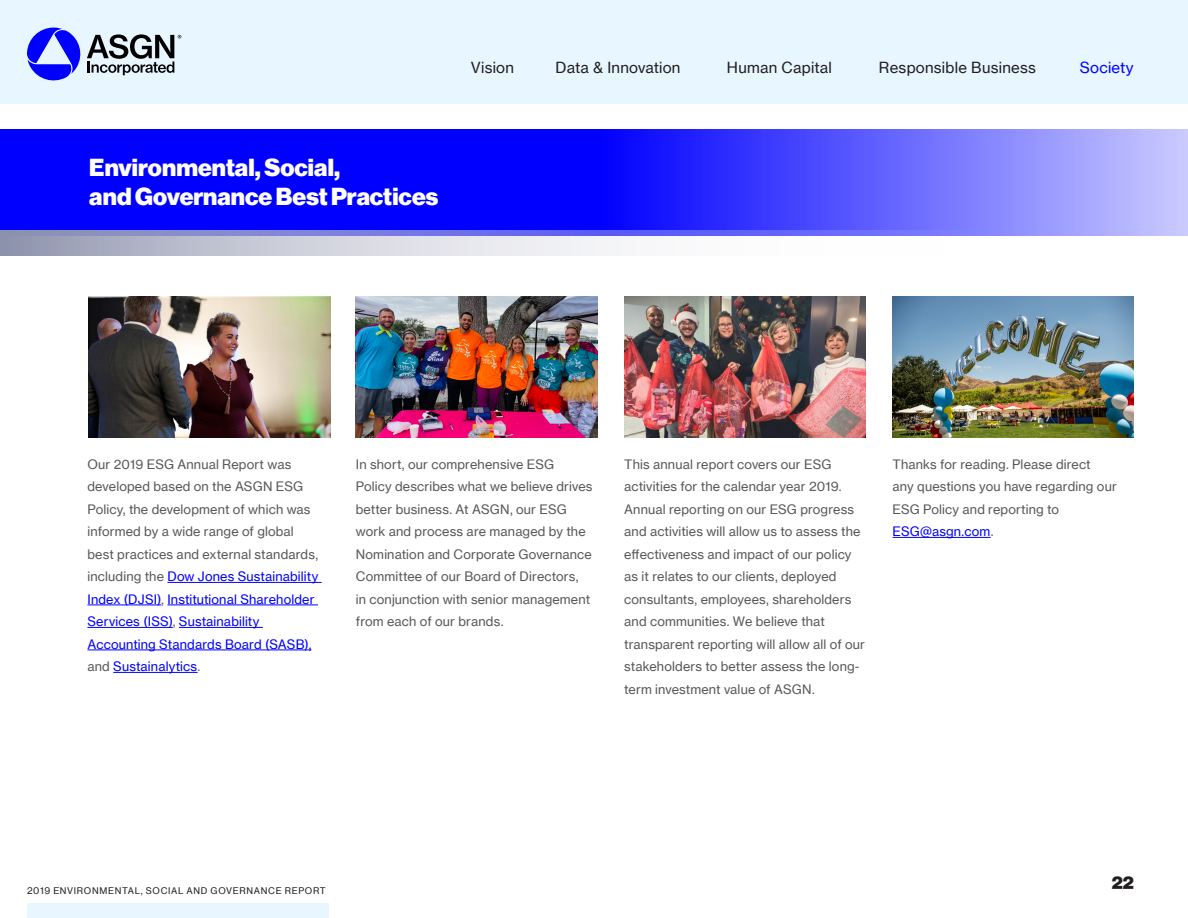
<style>
.page{position:relative;width:1188px;height:918px;background:#fff}
.page>*{position:absolute;margin:0;border:0;box-sizing:border-box;transform-origin:0 0}
.t1{font:24px/28.8px "N Haas Grotesk DS Pro 95 Blk";color:#fff}
.t2{font:18px "N Haas Grotesk DS Pro 95 Blk";color:#231f20}
.t3{font:15px "N Haas Grotesk TX Pro 55 Rg";letter-spacing:.015em;color:#231f20}
.t4{font:15px "N Haas Grotesk TX Pro 55 Rg";letter-spacing:.02em;color:#00f}
.t5{font:12.75px/22.5px "N Haas Grotesk TX Pro 55 Rg";letter-spacing:.01em;color:#57585a}
.t6{font:9px "N Haas Grotesk TX Pro 55 Rg";letter-spacing:.075em;color:#231f20}
.s1{color:#00f}
</style>
<div class="page">
<div style="left:0;top:0;width:1188px;height:104px;background:#e8f7ff"></div>
<svg style="left:27px;top:28px;width:154px;height:53px"></svg>
<div style="left:27px;top:904px;width:302px;height:14px;background:#e8f7ff"></div>
<img style="left:356px;top:297px;width:241px;height:140px">
<img style="left:89px;top:297px;width:241px;height:140px">
<svg style="left:0;top:129px;width:1188px;height:107px;background:#33f"></svg>
<hr style="left:167px;top:582px;width:155px;height:1px;background:#00f">
<hr style="left:87px;top:605px;width:74px;height:1px;background:#00f">
<hr style="left:167px;top:605px;width:151px;height:1px;background:#00f">
<hr style="left:87px;top:627px;width:86px;height:1px;background:#00f">
<hr style="left:179px;top:627px;width:84px;height:1px;background:#00f">
<hr style="left:87px;top:650px;width:224px;height:1px;background:#00f">
<hr style="left:113px;top:672px;width:85px;height:1px;background:#00f">
<hr style="left:893px;top:537px;width:98px;height:1px;background:#00f">
<svg style="left:0;top:230px;width:982px;height:26px"></svg>
<img style="left:893px;top:297px;width:241px;height:140px">
<img style="left:624px;top:297px;width:242px;height:140px">
<p class="t1" style="left:89px;top:153px;width:351px">Environmental, Social,<br>and Governance Best Practices</p>
<p class="t3" style="left:471px;top:59px;width:45px">Vision</p>
<p class="t3" style="left:556px;top:59px;width:127px">Data &amp; Innovation</p>
<p class="t3" style="left:727px;top:59px;width:107px">Human Capital</p>
<p class="t3" style="left:879px;top:59px;width:159px">Responsible Business</p>
<p class="t4" style="left:1080px;top:59px;width:55px">Society</p>
<p class="t5" style="left:87px;top:453px;width:232px">Our 2019 ESG Annual Report was developed based on the ASGN ESG Policy, the development of which was informed by a wide range of global best practices and external standards, including the <span class="s1">Dow Jones Sustainability Index (DJSI)</span>, <span class="s1">Institutional Shareholder Services (ISS)</span>, <span class="s1">Sustainability Accounting Standards Board (SASB), </span>and <span class="s1">Sustainalytics</span>.</p>
<p class="t5" style="left:356px;top:453px;width:238px">In short, our comprehensive ESG Policy describes what we believe drives better business. At ASGN, our ESG work and process are managed by the Nomination and Corporate Governance Committee of our Board of Directors,<br>in conjunction with senior management from each of our brands.</p>
<p class="t5" style="left:624px;top:453px;width:242px">This annual report covers our ESG activities for the calendar year 2019.<br>Annual reporting on our ESG progress and activities will allow us to assess the effectiveness and impact of our policy as it relates to our clients, deployed consultants, employees, shareholders and communities. We believe that transparent reporting will allow all of our stakeholders to better assess the long&shy;term investment value of ASGN.</p>
<p class="t5" style="left:893px;top:453px;width:226px">Thanks for reading. Please direct<br>any questions you have regarding our<br>ESG Policy and reporting to<br><span class="s1">ESG@asgn.com</span>.</p>
<p class="t6" style="left:27px;top:886px;width:300px">2019 ENVIRONMENTAL, SOCIAL AND GOVERNANCE REPORT</p>
<h2 class="t2" style="left:1112px;top:872px;width:24px">22</h2>
</div>
